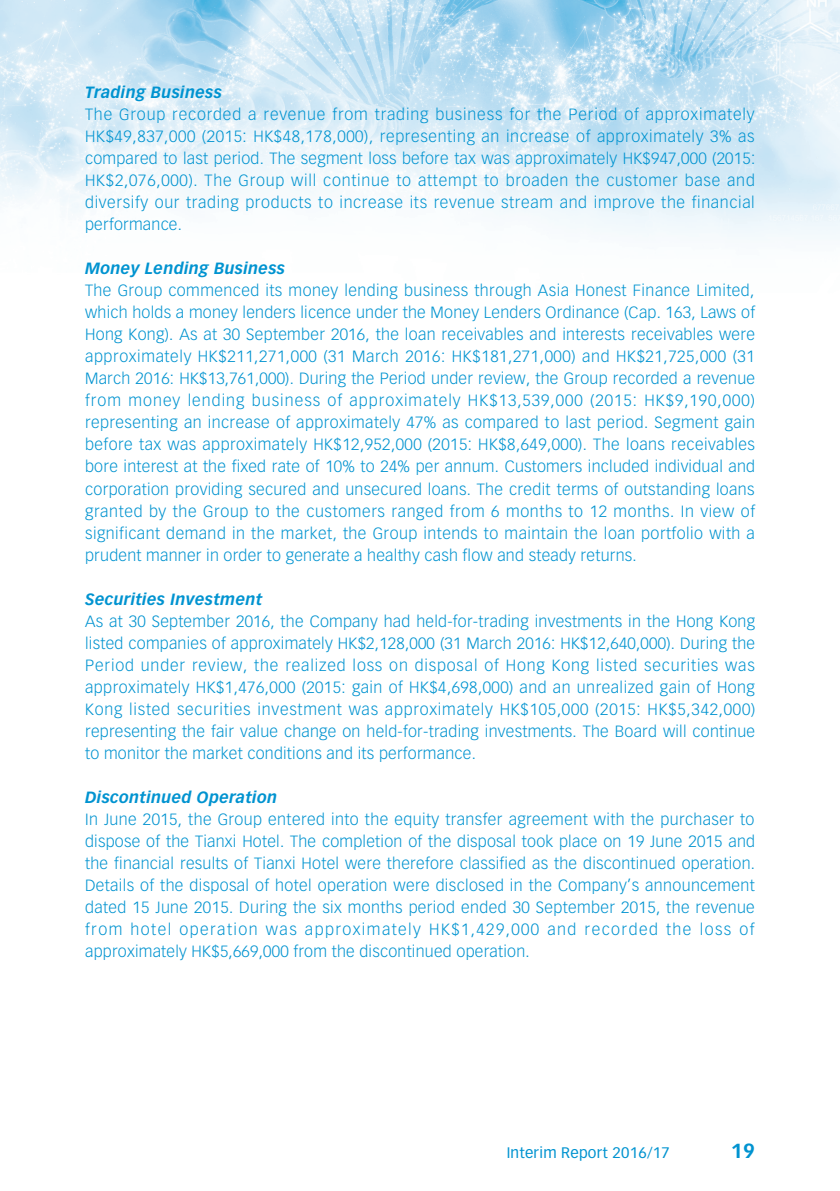
<style>
.page{position:relative;width:840px;height:1191px;background:#fff}
.page>*{position:absolute;margin:0;border:0;box-sizing:border-box;transform-origin:0 0}
.t1{font:700 20px "Vectora LT Std";color:#0093d0}
._00_txt{font:300 16px/22px "Vectora LT Std";letter-spacing:.015em;color:#0093d0;text-align:justify}
._03_H3{font:italic 700 16px "Vectora LT Std";letter-spacing:.02em;color:#0093d0}
._00_txt-2{font:italic 700 16px "Vectora LT Std";letter-spacing:.02em;color:#0093d0}
.t2{font:15px "Vectora LT Std";letter-spacing:.015em;color:#0093d0}
</style>
<div class="page">
<img style="left:0;top:0;width:839px;height:240px">
<p class="_03_H3" style="left:85px;top:83px;width:138px">Trading Business</p>
<p class="_00_txt" style="left:85px;top:104px;width:671px">The Group recorded a revenue from trading business for the Period of approximately HK$49,837,000 (2015: HK$48,178,000), representing an increase of approximately 3% as compared to last period. The segment loss before tax was approximately HK$947,000 (2015:<br>HK$2,076,000). The Group will continue to attempt to broaden the customer base and diversify our trading products to increase its revenue stream and improve the financial performance.</p>
<p class="_03_H3" style="left:85px;top:259px;width:201px">Money Lending Business</p>
<p class="_00_txt" style="left:85px;top:280px;width:671px">The Group commenced its money lending business through Asia Honest Finance Limited, which holds a money lenders licence under the Money Lenders Ordinance (Cap. 163, Laws of Hong Kong). As at 30 September 2016, the loan receivables and interests receivables were approximately HK$211,271,000 (31 March 2016: HK$181,271,000) and HK$21,725,000 (31<br>March 2016: HK$13,761,000). During the Period under review, the Group recorded a revenue from money lending business of approximately HK$13,539,000 (2015: HK$9,190,000) representing an increase of approximately 47% as compared to last period. Segment gain before tax was approximately HK$12,952,000 (2015: HK$8,649,000). The loans receivables bore interest at the fixed rate of 10% to 24% per annum. Customers included individual and corporation providing secured and unsecured loans. The credit terms of outstanding loans granted by the Group to the customers ranged from 6 months to 12 months. In view of significant demand in the market, the Group intends to maintain the loan portfolio with a prudent manner in order to generate a healthy cash flow and steady returns.</p>
<p class="_03_H3" style="left:85px;top:589px;width:179px">Securities Investment</p>
<p class="_00_txt" style="left:85px;top:610px;width:671px">As at 30 September 2016, the Company had held-for-trading investments in the Hong Kong listed companies of approximately HK$2,128,000 (31 March 2016: HK$12,640,000). During the Period under review, the realized loss on disposal of Hong Kong listed securities was approximately HK$1,476,000 (2015: gain of HK$4,698,000) and an unrealized gain of Hong Kong listed securities investment was approximately HK$105,000 (2015: HK$5,342,000) representing the fair value change on held-for-trading investments. The Board will continue to monitor the market conditions and its performance.</p>
<p class="_00_txt-2" style="left:85px;top:787px;width:193px">Discontinued Operation</p>
<p class="_00_txt" style="left:85px;top:808px;width:671px">In June 2015, the Group entered into the equity transfer agreement with the purchaser to dispose of the Tianxi Hotel. The completion of the disposal took place on 19 June 2015 and the financial results of Tianxi Hotel were therefore classified as the discontinued operation.<br>Details of the disposal of hotel operation were disclosed in the Company’s announcement dated 15 June 2015. During the six months period ended 30 September 2015, the revenue from hotel operation was approximately HK$1,429,000 and recorded the loss of approximately HK$5,669,000 from the discontinued operation.</p>
<p class="t2" style="left:506px;top:1143px;width:164px">Interim Report 2016/17</p>
<p class="t1" style="left:730px;top:1139px;width:26px">19</p>
</div>
